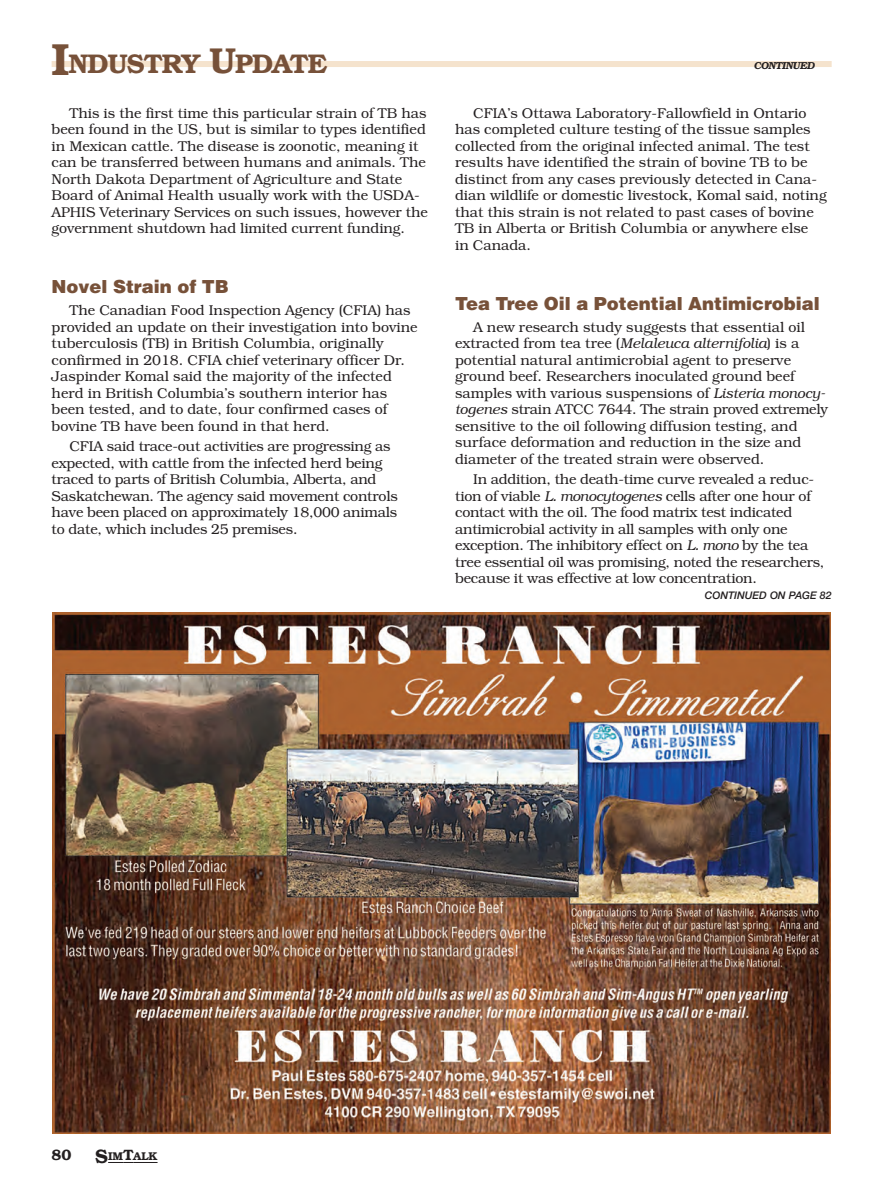
<style>
.page{position:relative;width:892px;height:1200px;background:#fff}
.page>*{position:absolute;margin:0;border:0;box-sizing:border-box;transform-origin:0 0}
.t1{font:600 27px "Bookman";letter-spacing:-.035em;color:#775139}
.t2{font:900 18px "Helvetica";color:#775139}
.t3{font:300 14.25px/16.5px "Bookman";color:#231f20}
.t4{font:600 11.25px "Bookman";color:#231f20}
.t5{font:italic 500 10.5px "Helvetica Neue";color:#231f20}
.t6{font:italic 600 10.2px "Bookman";letter-spacing:-.035em;color:#231f20}
.s1{font-size:45px}
.s2{font-size:36px}
.s3{font-style:italic}
.s4{font-size:15px}
.s5{font-size:19.5px}
</style>
<div class="page">
<div style="left:52px;top:61px;width:780px;height:6px;background:#f5e3cd"></div>
<img style="left:52px;top:612px;width:779px;height:520px">
<h1 class="t1" style="left:52px;top:53px;width:277px"><span class="s1">I</span>NDUSTRY <span class="s2">U</span>PDATE</h1>
<p class="t3" style="left:52px;top:106px;width:378px;text-indent:18px">This is the first time this particular strain of TB has been found in the US, but is similar to types identified in Mexican cattle. The disease is zoonotic, meaning it can be transferred between humans and animals. The North Dakota Department of Agriculture and State Board of Animal Health usually work with the USDA-APHIS Veterinary Services on such issues, however the government shutdown had limited current funding.</p>
<p class="t2" style="left:52px;top:280px;width:179px">Novel Strain of TB</p>
<p class="t3" style="left:52px;top:303px;width:367px;text-indent:18px">The Canadian Food Inspection Agency (CFIA) has provided an update on their investigation into bovine tuberculosis (TB) in British Columbia, originally confirmed in 2018. CFIA chief veterinary officer Dr.<br>Jaspinder Komal said the majority of the infected herd in British Columbia’s southern interior has been tested, and to date, four confirmed cases of bovine TB have been found in that herd.</p>
<p class="t3" style="left:52px;top:439px;width:348px;text-indent:18px">CFIA said trace-out activities are progressing as expected, with cattle from the infected herd being traced to parts of British Columbia, Alberta, and Saskatchewan. The agency said movement controls have been placed on approximately 18,000 animals to date, which includes 25 premises.</p>
<p class="t6" style="left:754px;top:61px;width:62px">CONTINUED</p>
<p class="t3" style="left:455px;top:106px;width:373px;text-indent:18px">CFIA’s Ottawa Laboratory-Fallowfield in Ontario has completed culture testing of the tissue samples collected from the original infected animal. The test results have identified the strain of bovine TB to be distinct from any cases previously detected in Cana&shy;dian wildlife or domestic livestock, Komal said, noting that this strain is not related to past cases of bovine TB in Alberta or British Columbia or anywhere else<br>in Canada.</p>
<p class="t2" style="left:455px;top:297px;width:366px">Tea Tree Oil a Potential Antimicrobial</p>
<p class="t3" style="left:455px;top:320px;width:375px;text-indent:18px">A new research study suggests that essential oil extracted from tea tree (<span class="s3">Melaleuca alternifolia</span>) is a potential natural antimicrobial agent to preserve ground beef. Researchers inoculated ground beef samples with various suspensions of <span class="s3">Listeria monocy&shy;togenes</span> strain ATCC 7644. The strain proved extremely sensitive to the oil following diffusion testing, and surface deformation and reduction in the size and diameter of the treated strain were observed.</p>
<p class="t3" style="left:455px;top:472px;width:371px;text-indent:18px">In addition, the death-time curve revealed a reduc&shy;tion of viable <span class="s3">L. monocytogenes</span> cells after one hour of contact with the oil. The food matrix test indicated antimicrobial activity in all samples with only one exception. The inhibitory effect on <span class="s3">L. mono</span> by the tea tree essential oil was promising, noted the researchers, because it was effective at low concentration.</p>
<p class="t5" style="left:705px;top:591px;width:128px">CONTINUED ON PAGE 82</p>
<p class="t4" style="left:52px;top:1151px;width:107px"><span class="s4">80</span> <span class="s5">S</span>IM<span class="s4">T</span>ALK</p>
</div>
